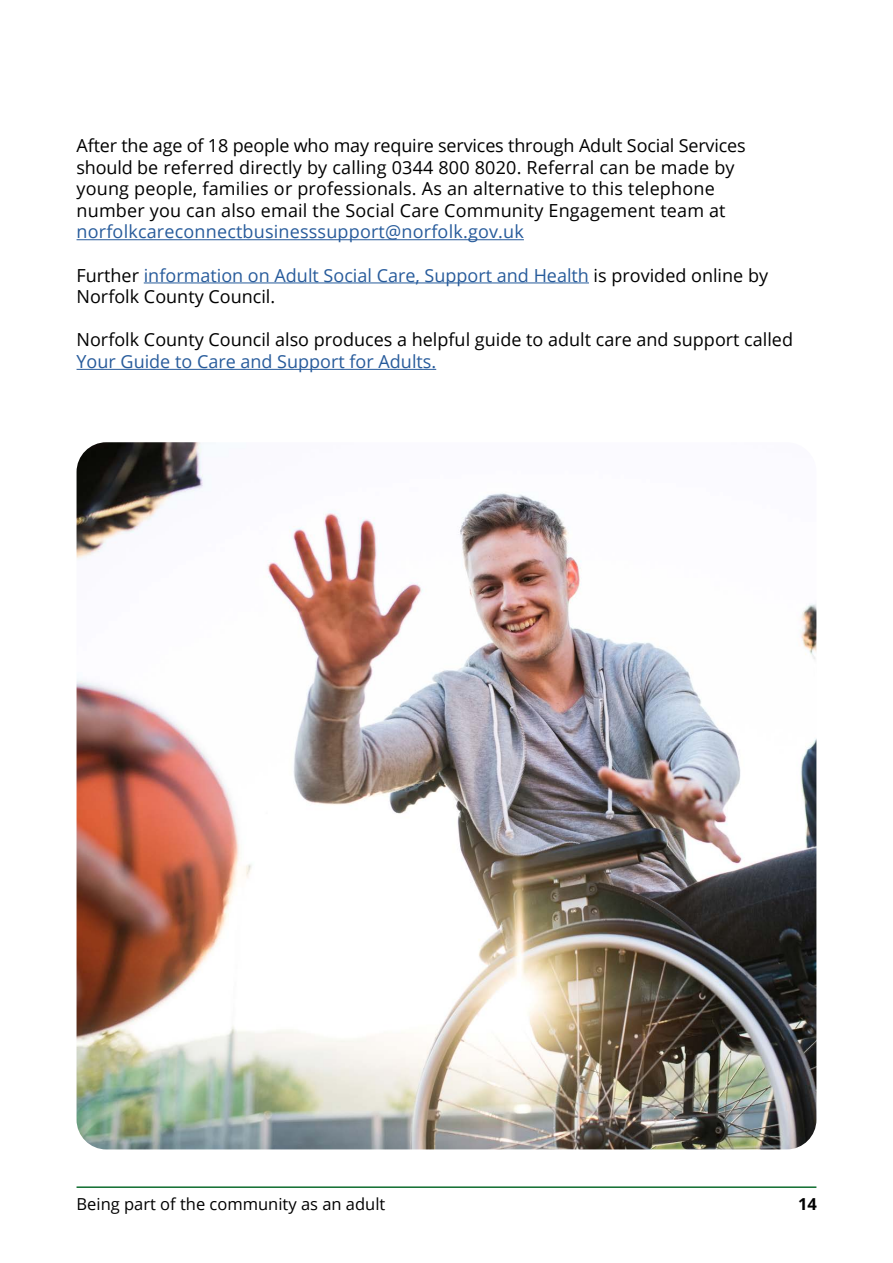
<style>
.page{position:relative;width:893px;height:1263px;background:#fff}
.page>*{position:absolute;margin:0;border:0;box-sizing:border-box;transform-origin:0 0}
.t1{font:18px/21.6px "Open Sans";color:#000}
.t2{font:16.5px "Open Sans";color:#000}
.t3{font:700 16.5px "Open Sans";color:#000}
.s1{color:#275b9b}
</style>
<div class="page">
<hr style="left:77px;top:1186px;width:739px;height:2px;background:#0e6d2f">
<hr style="left:77px;top:239px;width:447px;height:1px;background:#275b9b">
<hr style="left:144px;top:282px;width:445px;height:1px;background:#275b9b">
<hr style="left:77px;top:369px;width:359px;height:1px;background:#275b9b">
<img style="left:77px;top:442px;width:739px;height:707px">
<p class="t1" style="left:77px;top:134px;width:671px">After the age of 18 people who may require services through Adult Social Services should be referred directly by calling 0344 800 8020. Referral can be made by young people, families or professionals. As an alternative to this telephone number you can also email the Social Care Community Engagement team at <span class="s1">norfolkcareconnectbusinesssupport@norfolk.gov.uk</span></p>
<p class="t1" style="left:77px;top:264px;width:693px">Further <span class="s1">information on Adult Social Care, Support and Health</span> is provided online by<br>Norfolk County Council.</p>
<p class="t1" style="left:77px;top:329px;width:718px">Norfolk County Council also produces a helpful guide to adult care and support called<br><span class="s1">Your Guide to Care and Support for Adults.</span></p>
<p class="t2" style="left:77px;top:1192px;width:310px">Being part of the community as an adult</p>
<p class="t3" style="left:798px;top:1192px;width:20px">14</p>
</div>
